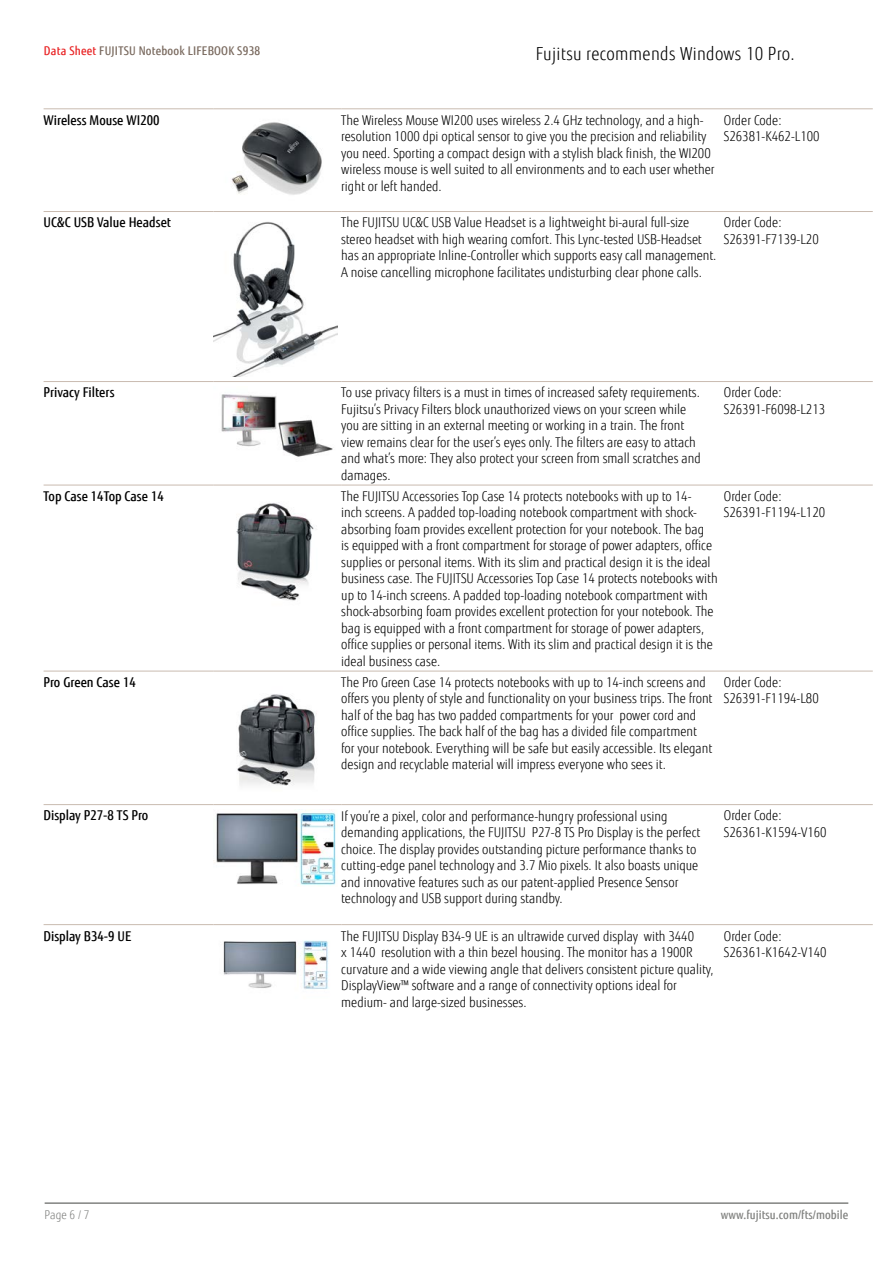
<style>
.page{position:relative;width:893px;height:1263px;background:#fff}
.page>*{position:absolute;margin:0;border:0;box-sizing:border-box;transform-origin:0 0}
.t1{font:300 18px "Fujitsu Sans";letter-spacing:.02em;color:#000;scale:.9 1}
.t2{font:300 13.5px/16.5px "Fujitsu Sans";color:#000;scale:.9 1}
.t3{font:500 13.5px "Fujitsu Sans";color:#000;scale:.9 1}
.t4{font:500 12px "Fujitsu Sans";letter-spacing:.02em;color:#79695e;scale:.9 1}
.t5{font:500 12px "Fujitsu Sans";letter-spacing:.005em;color:#818280;scale:.9 1}
.t6{font:300 12px "Fujitsu Sans";color:#818280;scale:.9 1}
.s1{color:#e92425}
</style>
<div class="page">
<hr style="left:45px;top:1202px;width:803px;height:2px;background:#818280">
<hr style="left:44px;top:108px;width:170px;height:1px;background:#c9bbb0">
<hr style="left:214px;top:108px;width:127px;height:1px;background:#c9bbb0">
<hr style="left:341px;top:108px;width:383px;height:1px;background:#c9bbb0">
<hr style="left:724px;top:108px;width:149px;height:1px;background:#c9bbb0">
<hr style="left:44px;top:211px;width:170px;height:1px;background:#c9bbb0">
<hr style="left:214px;top:211px;width:127px;height:1px;background:#c9bbb0">
<hr style="left:341px;top:211px;width:383px;height:1px;background:#c9bbb0">
<hr style="left:724px;top:211px;width:149px;height:1px;background:#c9bbb0">
<hr style="left:44px;top:381px;width:170px;height:1px;background:#c9bbb0">
<hr style="left:214px;top:381px;width:127px;height:1px;background:#c9bbb0">
<hr style="left:341px;top:381px;width:383px;height:1px;background:#c9bbb0">
<hr style="left:724px;top:381px;width:149px;height:1px;background:#c9bbb0">
<hr style="left:44px;top:485px;width:170px;height:1px;background:#c9bbb0">
<hr style="left:214px;top:485px;width:127px;height:1px;background:#c9bbb0">
<hr style="left:341px;top:485px;width:383px;height:1px;background:#c9bbb0">
<hr style="left:724px;top:485px;width:149px;height:1px;background:#c9bbb0">
<hr style="left:44px;top:671px;width:170px;height:1px;background:#c9bbb0">
<hr style="left:214px;top:671px;width:127px;height:1px;background:#c9bbb0">
<hr style="left:341px;top:671px;width:383px;height:1px;background:#c9bbb0">
<hr style="left:724px;top:671px;width:149px;height:1px;background:#c9bbb0">
<hr style="left:44px;top:804px;width:170px;height:1px;background:#c9bbb0">
<hr style="left:214px;top:804px;width:127px;height:1px;background:#c9bbb0">
<hr style="left:341px;top:804px;width:383px;height:1px;background:#c9bbb0">
<hr style="left:724px;top:804px;width:149px;height:1px;background:#c9bbb0">
<hr style="left:44px;top:924px;width:170px;height:1px;background:#c9bbb0">
<hr style="left:214px;top:924px;width:127px;height:1px;background:#c9bbb0">
<hr style="left:341px;top:924px;width:383px;height:1px;background:#c9bbb0">
<hr style="left:724px;top:924px;width:149px;height:1px;background:#c9bbb0">
<img style="left:231px;top:122px;width:91px;height:73px">
<img style="left:214px;top:222px;width:123px;height:154px">
<img style="left:221px;top:394px;width:112px;height:63px">
<img style="left:236px;top:502px;width:78px;height:99px">
<img style="left:237px;top:694px;width:80px;height:92px">
<img style="left:216px;top:810px;width:120px;height:75px">
<img style="left:223px;top:940px;width:106px;height:49px">
<p class="t4" style="left:44px;top:43px;width:242px"><span class="s1">Data Sheet</span> FUJITSU Notebook LIFEBOOK S938</p>
<h1 class="t1" style="left:536px;top:43px;width:289px">Fujitsu recommends Windows 10 Pro.</h1>
<p class="t3" style="left:44px;top:112px;width:130px">Wireless Mouse WI200</p>
<p class="t2" style="left:341px;top:112px;width:416px">The Wireless Mouse WI200 uses wireless 2.4 GHz technology, and a high&shy;resolution 1000 dpi optical sensor to give you the precision and reliability you need. Sporting a compact design with a stylish black finish, the WI200 wireless mouse is well suited to all environments and to each user whether right or left handed.</p>
<p class="t2" style="left:724px;top:112px;width:108px">Order Code:<br>S26381-K462-L100</p>
<p class="t3" style="left:44px;top:214px;width:143px">UC&amp;C USB Value Headset</p>
<p class="t2" style="left:341px;top:215px;width:418px">The FUJITSU UC&amp;C USB Value Headset is a lightweight bi-aural full-size stereo headset with high wearing comfort. This Lync-tested USB-Headset has an appropriate Inline-Controller which supports easy call management.<br>A noise cancelling microphone facilitates undisturbing clear phone calls.</p>
<p class="t2" style="left:724px;top:215px;width:107px">Order Code:<br>S26391-F7139-L20</p>
<p class="t3" style="left:44px;top:384px;width:80px">Privacy Filters</p>
<p class="t2" style="left:341px;top:385px;width:401px">To use privacy filters is a must in times of increased safety requirements.<br>Fujitsu’s Privacy Filters block unauthorized views on your screen while you are sitting in an external meeting or working in a train. The front view remains clear for the user’s eyes only. The filters are easy to attach and what’s more: They also protect your screen from small scratches and damages.</p>
<p class="t2" style="left:724px;top:385px;width:114px">Order Code:<br>S26391-F6098-L213</p>
<p class="t3" style="left:44px;top:488px;width:135px">Top Case 14Top Case 14</p>
<p class="t2" style="left:341px;top:488px;width:420px">The FUJITSU Accessories Top Case 14 protects notebooks with up to 14-<br>inch screens. A padded top-loading notebook compartment with shock&shy;absorbing foam provides excellent protection for your notebook. The bag<br>is equipped with a front compartment for storage of power adapters, office supplies or personal items. With its slim and practical design it is the ideal business case. The FUJITSU Accessories Top Case 14 protects notebooks with up to 14-inch screens. A padded top-loading notebook compartment with shock-absorbing foam provides excellent protection for your notebook. The bag is equipped with a front compartment for storage of power adapters, office supplies or personal items. With its slim and practical design it is the ideal business case.</p>
<p class="t2" style="left:724px;top:488px;width:114px">Order Code:<br>S26391-F1194-L120</p>
<p class="t3" style="left:44px;top:674px;width:104px">Pro Green Case 14</p>
<p class="t2" style="left:341px;top:674px;width:414px">The Pro Green Case 14 protects notebooks with up to 14-inch screens and offers you plenty of style and functionality on your business trips. The front half of the bag has two padded compartments for your power cord and office supplies. The back half of the bag has a divided file compartment for your notebook. Everything will be safe but easily accessible. Its elegant design and recyclable material will impress everyone who sees it.</p>
<p class="t2" style="left:724px;top:674px;width:107px">Order Code:<br>S26391-F1194-L80</p>
<p class="t3" style="left:44px;top:807px;width:118px">Display P27-8 TS Pro</p>
<p class="t2" style="left:341px;top:808px;width:401px">If you’re a pixel, color and performance-hungry professional using demanding applications, the FUJITSU P27-8 TS Pro Display is the perfect choice. The display provides outstanding picture performance thanks to cutting-edge panel technology and 3.7 Mio pixels. It also boasts unique and innovative features such as our patent-applied Presence Sensor technology and USB support during standby.</p>
<p class="t2" style="left:724px;top:808px;width:116px">Order Code:<br>S26361-K1594-V160</p>
<p class="t3" style="left:44px;top:927px;width:99px">Display B34-9 UE</p>
<p class="t2" style="left:341px;top:928px;width:415px">The FUJITSU Display B34-9 UE is an ultrawide curved display with 3440<br>x 1440 resolution with a thin bezel housing. The monitor has a 1900R curvature and a wide viewing angle that delivers consistent picture quality, DisplayView™ software and a range of connectivity options ideal for medium- and large-sized businesses.</p>
<p class="t2" style="left:724px;top:928px;width:116px">Order Code:<br>S26361-K1642-V140</p>
<p class="t6" style="left:45px;top:1208px;width:51px">Page 6 / 7</p>
<p class="t5" style="left:721px;top:1208px;width:143px">www.fujitsu.com/fts/mobile</p>
</div>
